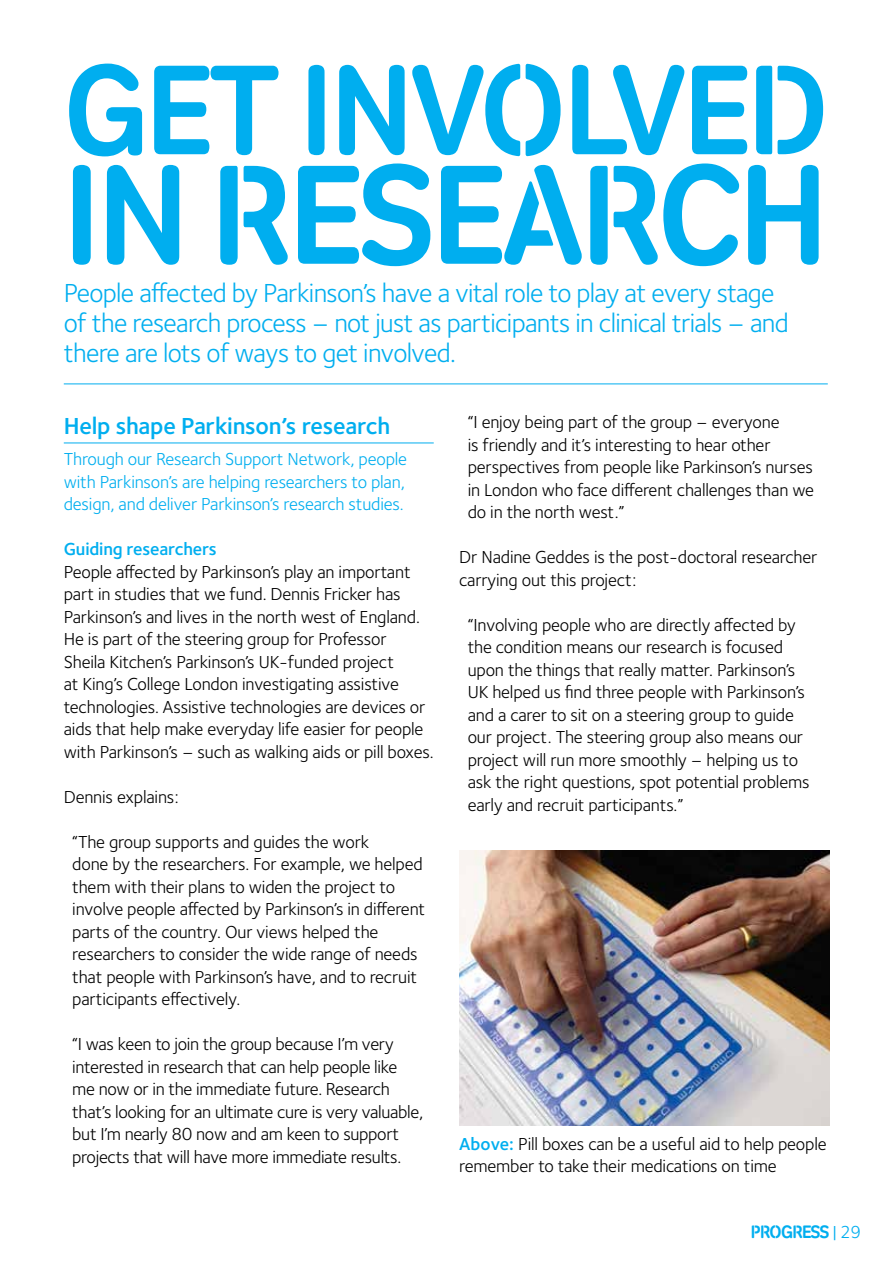
<style>
.page{position:relative;width:893px;height:1263px;background:#fff}
.page>*{position:absolute;margin:0;border:0;box-sizing:border-box;transform-origin:0 0}
.t1{font:141px "Parkinsons UK Stencil";letter-spacing:-.015em;color:#00aeef}
.t2{font:127.5px "Parkinsons UK Stencil";letter-spacing:-.015em;color:#00aeef}
.t3{font:27px/30px "Foundry Sterling";letter-spacing:-.025em;color:#00aeef}
.t4{font:600 24px "Foundry Sterling";letter-spacing:-.01em;color:#00aeef}
.t5{font:18px/22.5px "Foundry Sterling";letter-spacing:-.01em;color:#000}
.t6{font:18px/22.5px "Foundry Sterling";letter-spacing:-.01em;color:#00aeef}
.t7{font:600 18px "Foundry Sterling";letter-spacing:-.01em;color:#00aeef}
.t8{font:18px "Parkinsons UK Stencil";letter-spacing:-.03em;color:#00aeef}
.s1{font-weight:600;color:#00aeef}
.s2{font-family:"Foundry Sterling"}
</style>
<div class="page">
<hr style="left:64px;top:383px;width:764px;height:1px;background:#00aeef">
<hr style="left:64px;top:443px;width:370px;height:1px;background:#00aeef">
<img style="left:459px;top:850px;width:371px;height:276px">
<h2 class="t2" style="left:64px;top:33px;width:765px">GET INVOLVED</h2>
<h1 class="t1" style="left:64px;top:129px;width:765px">IN RESEARCH</h1>
<h3 class="t3" style="left:64px;top:278px;width:726px">People affected by Parkinson’s have a vital role to play at every stage of the research process – not just as participants in clinical trials – and there are lots of ways to get involved.</h3>
<h3 class="t4" style="left:64px;top:412px;width:328px">Help shape Parkinson’s research</h3>
<p class="t6" style="left:64px;top:448px;width:345px">Through our Research Support Network, people with Parkinson’s are helping researchers to plan, design, and deliver Parkinson’s research studies.</p>
<p class="t7" style="left:64px;top:538px;width:155px">Guiding researchers</p>
<p class="t5" style="left:64px;top:560px;width:371px">People affected by Parkinson’s play an important part in studies that we fund. Dennis Fricker has Parkinson’s and lives in the north west of England.<br>He is part of the steering group for Professor<br>Sheila Kitchen’s Parkinson’s UK-funded project<br>at King’s College London investigating assistive technologies. Assistive technologies are devices or aids that help make everyday life easier for people with Parkinson’s – such as walking aids or pill boxes.</p>
<p class="t5" style="left:64px;top:785px;width:116px">Dennis explains:</p>
<p class="t5" style="left:72px;top:830px;width:354px">“The group supports and guides the work<br>done by the researchers. For example, we helped them with their plans to widen the project to involve people affected by Parkinson’s in different parts of the country. Our views helped the researchers to consider the wide range of needs that people with Parkinson’s have, and to recruit participants effectively.</p>
<p class="t5" style="left:72px;top:1033px;width:353px">“I was keen to join the group because I’m very interested in research that can help people like me now or in the immediate future. Research that’s looking for an ultimate cure is very valuable, but I’m nearly 80 now and am keen to support projects that will have more immediate results.</p>
<p class="t5" style="left:468px;top:411px;width:348px">“I enjoy being part of the group – everyone<br>is friendly and it’s interesting to hear other perspectives from people like Parkinson’s nurses in London who face different challenges than we do in the north west.”</p>
<p class="t5" style="left:459px;top:546px;width:360px">Dr Nadine Geddes is the post-doctoral researcher carrying out this project:</p>
<p class="t5" style="left:468px;top:614px;width:343px">“Involving people who are directly affected by the condition means our research is focused upon the things that really matter. Parkinson’s UK helped us find three people with Parkinson’s and a carer to sit on a steering group to guide our project. The steering group also means our project will run more smoothly – helping us to ask the right questions, spot potential problems early and recruit participants.”</p>
<p class="t5" style="left:459px;top:1132px;width:369px"><span class="s1">Above:</span> Pill boxes can be a useful aid to help people remember to take their medications on time</p>
<p class="t8" style="left:751px;top:1221px;width:112px">PROGRESS <span class="s2">| 29</span></p>
</div>
